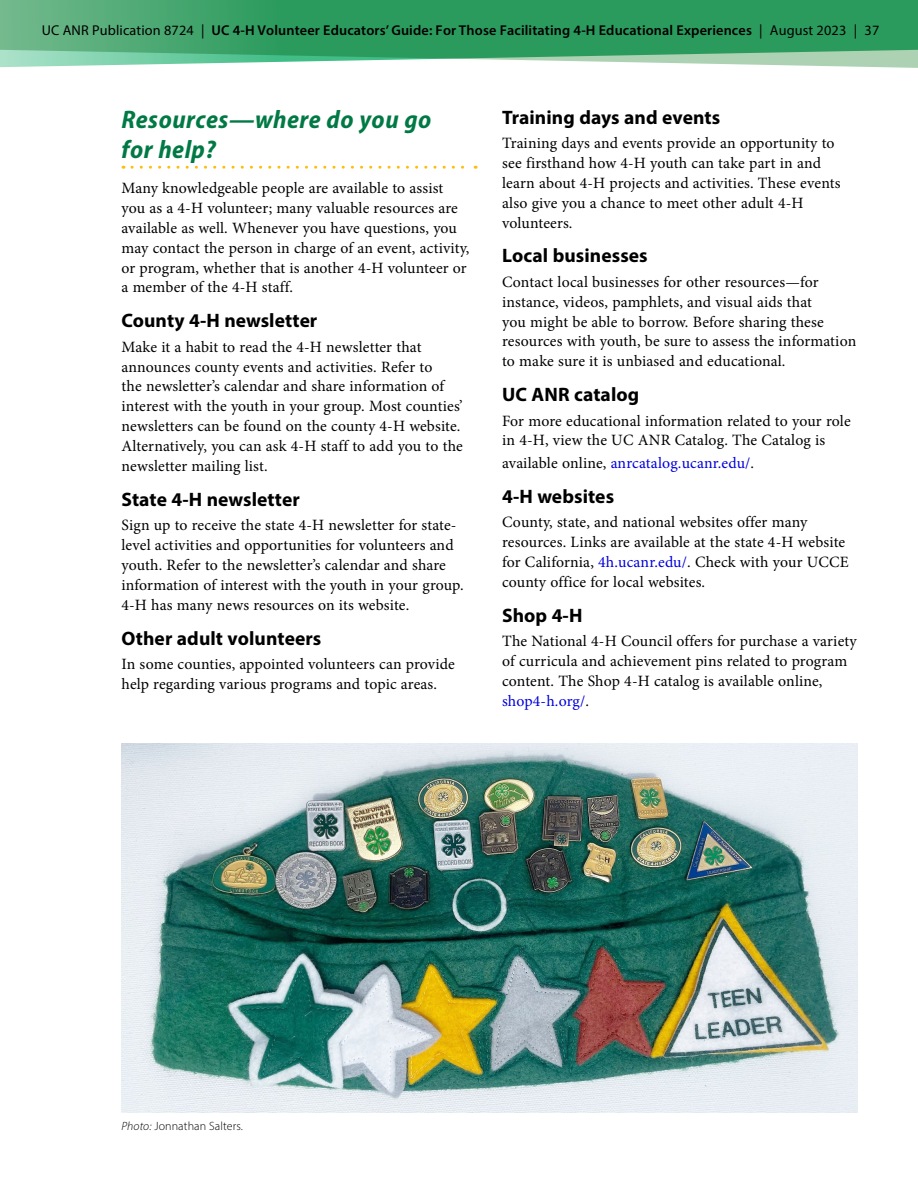
<style>
.page{position:relative;width:918px;height:1188px;background:#fff}
.page>*{position:absolute;margin:0;border:0;box-sizing:border-box;transform-origin:0 0}
.t1{font:italic 700 semi-condensed 25.5px/30px "Myriad Pro";letter-spacing:.02em;color:#017944}
.t2{font:700 19.5px "Myriad Pro";letter-spacing:.005em;color:#000}
.t3{font:15.75px/20px "Minion Pro";letter-spacing:.005em;color:#000}
.t4{font:15.75px "Minion Pro";letter-spacing:.01em;color:#00d}
.t5{font:600 14.25px "Myriad Pro";letter-spacing:.01em;color:#000}
.t6{font:300 12px "Myriad Pro";letter-spacing:.01em;color:#000}
.s1{font-weight:400}
.s2{color:#000}
.s3{color:#00d}
.s4{font-style:italic}
</style>
<div class="page">
<svg style="left:0;top:0;width:918px;height:68px;background:#50ac78"></svg>
<svg style="left:132px;top:166px;width:344px;height:3px"></svg>
<img style="left:122px;top:743px;width:735px;height:369px">
<p class="t5" style="left:42px;top:21px;width:839px"><span class="s1">UC ANR Publication 8724 |</span> UC 4-H Volunteer Educators’ Guide: For Those Facilitating 4-H Educational Experiences <span class="s1">| August 2023 | 37</span></p>
<h1 class="t1" style="left:122px;top:104px;width:311px">Resources—where do you go for help?</h1>
<p class="t3" style="left:122px;top:178px;width:350px">Many knowledgeable people are available to assist you as a 4-H volunteer; many valuable resources are available as well. Whenever you have questions, you may contact the person in charge of an event, activity, or program, whether that is another 4-H volunteer or a member of the 4-H staff.</p>
<p class="t2" style="left:121px;top:308px;width:197px">County 4-H newsletter</p>
<p class="t3" style="left:121px;top:337px;width:343px">Make it a habit to read the 4-H newsletter that announces county events and activities. Refer to<br>the newsletter’s calendar and share information of interest with the youth in your group. Most counties’ newsletters can be found on the county 4-H website.<br>Alternatively, you can ask 4-H staff to add you to the newsletter mailing list.</p>
<p class="t2" style="left:121px;top:487px;width:180px">State 4-H newsletter</p>
<p class="t3" style="left:121px;top:515px;width:344px">Sign up to receive the state 4-H newsletter for state&shy;level activities and opportunities for volunteers and youth. Refer to the newsletter’s calendar and share information of interest with the youth in your group.<br>4-H has many news resources on its website.</p>
<p class="t2" style="left:121px;top:625px;width:201px">Other adult volunteers</p>
<p class="t3" style="left:121px;top:654px;width:335px">In some counties, appointed volunteers can provide help regarding various programs and topic areas.</p>
<p class="t2" style="left:502px;top:104px;width:220px">Training days and events</p>
<p class="t3" style="left:502px;top:133px;width:340px">Training days and events provide an opportunity to see firsthand how 4-H youth can take part in and learn about 4-H projects and activities. These events also give you a chance to meet other adult 4-H volunteers.</p>
<p class="t2" style="left:502px;top:243px;width:147px">Local businesses</p>
<p class="t3" style="left:502px;top:272px;width:356px">Contact local businesses for other resources—for instance, videos, pamphlets, and visual aids that<br>you might be able to borrow. Before sharing these resources with youth, be sure to assess the information to make sure it is unbiased and educational.</p>
<p class="t2" style="left:502px;top:382px;width:139px">UC ANR catalog</p>
<p class="t3" style="left:502px;top:411px;width:350px">For more educational information related to your role in 4-H, view the UC ANR Catalog. The Catalog is</p>
<p class="t4" style="left:502px;top:452px;width:254px"><span class="s2">available online,</span> anrcatalog.ucanr.edu/<span class="s2">.</span></p>
<p class="t2" style="left:502px;top:483px;width:114px">4-H websites</p>
<p class="t3" style="left:502px;top:512px;width:348px">County, state, and national websites offer many resources. Links are available at the state 4-H website for California, <span class="s3">4h.ucanr.edu/</span>. Check with your UCCE county office for local websites.</p>
<p class="t2" style="left:502px;top:602px;width:82px">Shop 4-H</p>
<p class="t3" style="left:502px;top:631px;width:356px">The National 4-H Council offers for purchase a variety of curricula and achievement pins related to program content. The Shop 4-H catalog is available online, <span class="s3">shop4-h.org/</span>.</p>
<p class="t6" style="left:122px;top:1119px;width:123px"><span class="s4">Photo:</span> Jonnathan Salters.</p>
</div>
